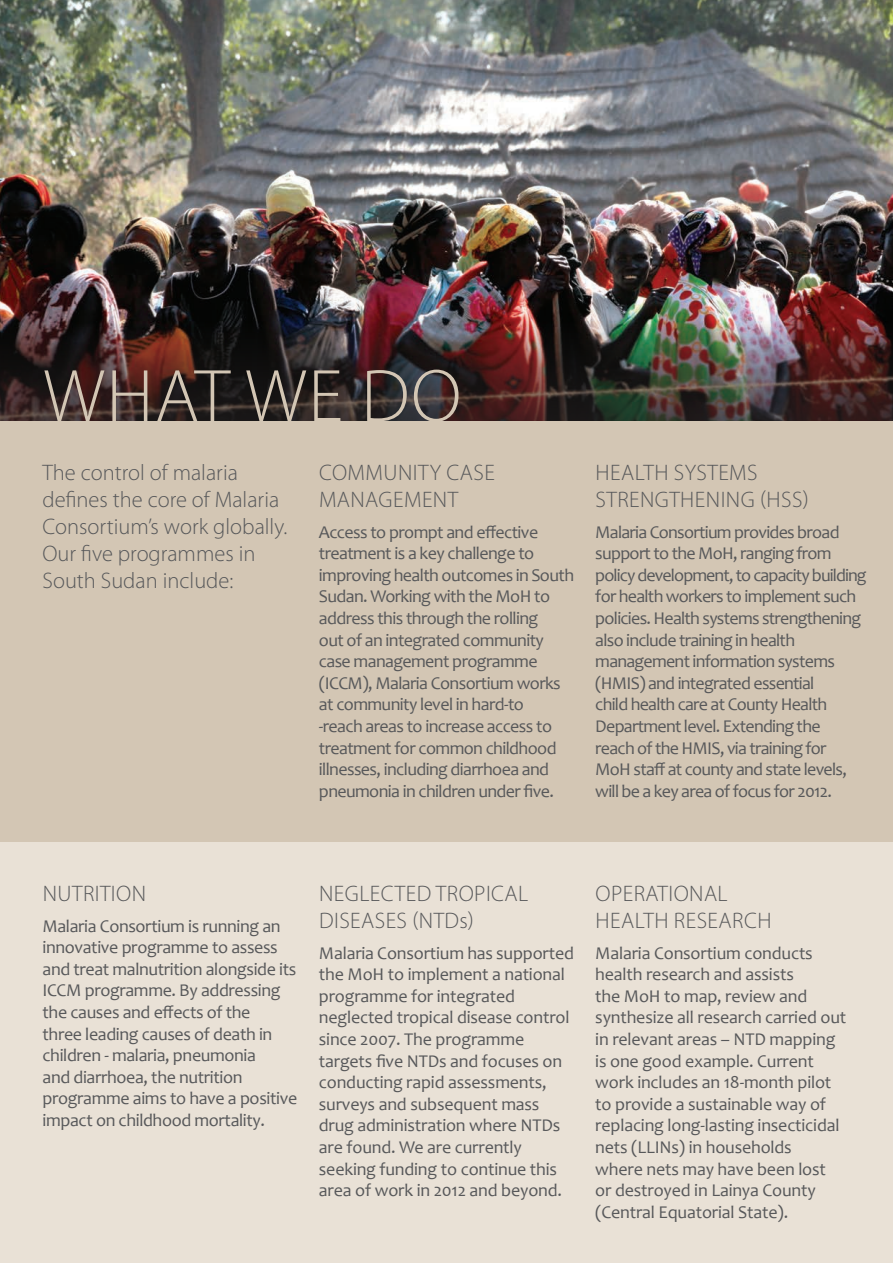
<style>
.page{position:relative;width:893px;height:1263px;background:#fff}
.page>*{position:absolute;margin:0;border:0;box-sizing:border-box;transform-origin:0 0}
.t1{font:300 75px "Myriad Pro";letter-spacing:.02em;color:#d3c6b4}
.t2{font:300 22.5px/27px "Myriad Pro";letter-spacing:.02em;color:#57585a}
.t3{font:300 22.5px/27px "Myriad Pro";color:#57585a}
.t4{font:18px/21.6px "Candara";letter-spacing:-.02em;color:#57585a}
.t5{font:18px/21.6px "Candara";letter-spacing:-.04em;color:#57585a}
</style>
<div class="page">
<img style="left:0;top:0;width:893px;height:291px">
<img style="left:0;top:291px;width:893px;height:130px">
<div style="left:0;top:421px;width:893px;height:421px;background:#d3c6b4"></div>
<div style="left:0;top:842px;width:893px;height:421px;background:#e9e1d6"></div>
<p class="t1" style="left:43px;top:351px;width:420px">WHAT WE DO</p>
<p class="t3" style="left:43px;top:459px;width:246px">The control of malaria defines the core of Malaria<br>Consortium’s work globally.<br>Our five programmes in<br>South Sudan include:</p>
<p class="t2" style="left:319px;top:459px;width:177px">COMMUNITY CASE<br>MANAGEMENT</p>
<p class="t4" style="left:319px;top:521px;width:257px">Access to prompt and effective treatment is a key challenge to improving health outcomes in South<br>Sudan. Working with the MoH to address this through the rolling<br>out of an integrated community case management programme (ICCM), Malaria Consortium works at community level in hard-to<br>-reach areas to increase access to treatment for common childhood illnesses, including diarrhoea and pneumonia in children under five.</p>
<p class="t2" style="left:596px;top:459px;width:215px">HEALTH SYSTEMS<br>STRENGTHENING (HSS)</p>
<p class="t5" style="left:595px;top:521px;width:273px">Malaria Consortium provides broad support to the MoH, ranging from policy development, to capacity building for health workers to implement such policies. Health systems strengthening also include training in health management information systems (HMIS) and integrated essential<br>child health care at County Health Department level. Extending the<br>reach of the HMIS, via training for MoH staff at county and state levels, will be a key area of focus for 2012.</p>
<p class="t2" style="left:43px;top:880px;width:105px">NUTRITION</p>
<p class="t4" style="left:43px;top:915px;width:256px">Malaria Consortium is running an innovative programme to assess and treat malnutrition alongside its<br>ICCM programme. By addressing the causes and effects of the<br>three leading causes of death in children - malaria, pneumonia<br>and diarrhoea, the nutrition programme aims to have a positive impact on childhood mortality.</p>
<p class="t2" style="left:319px;top:880px;width:211px">NEGLECTED TROPICAL<br>DISEASES (NTDs)</p>
<p class="t4" style="left:319px;top:942px;width:257px">Malaria Consortium has supported the MoH to implement a national programme for integrated neglected tropical disease control since 2007. The programme targets five NTDs and focuses on conducting rapid assessments, surveys and subsequent mass drug administration where NTDs are found. We are currently seeking funding to continue this area of work in 2012 and beyond.</p>
<p class="t2" style="left:596px;top:880px;width:178px">OPERATIONAL<br>HEALTH RESEARCH</p>
<p class="t4" style="left:595px;top:942px;width:253px">Malaria Consortium conducts health research and assists<br>the MoH to map, review and synthesize all research carried out in relevant areas – NTD mapping is one good example. Current work includes an 18-month pilot to provide a sustainable way of replacing long-lasting insecticidal nets (LLINs) in households<br>where nets may have been lost or destroyed in Lainya County (Central Equatorial State).</p>
</div>
